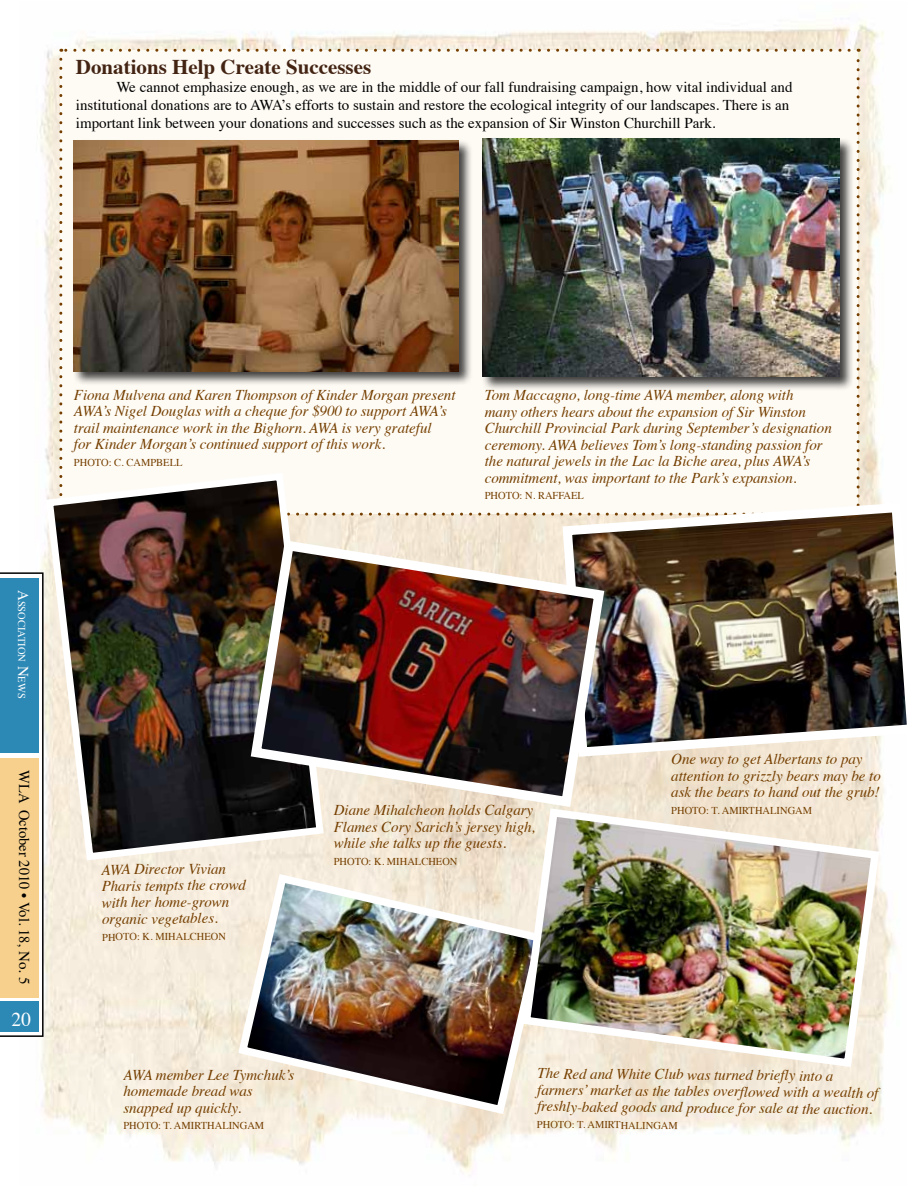
<style>
.page{position:relative;width:918px;height:1188px;background:#fff}
.page>*{position:absolute;margin:0;border:0;box-sizing:border-box;transform-origin:0 0}
.t1{font:700 21px "Times";color:#432413}
.t2{font:19.5px "Times";color:#fff}
.t3{font:italic 15px/16.5px "Times";letter-spacing:-.005em;color:#753f00}
.t4{font:15px/18px "Times";color:#000}
.t5{font:10.5px "Times";color:#753f00}
.t6{font:10.5px "Times";color:#fff}
.s1{font-size:15px}
</style>
<div class="page">
<img style="left:39px;top:22px;width:856px;height:1151px">
<img style="left:234px;top:870px;width:315px;height:249px">
<div style="left:61px;top:50px;width:797px;height:464px;background:#fefbf5"></div>
<svg style="left:59px;top:59px;width:3px;height:410px"></svg>
<svg style="left:327px;top:513px;width:231px;height:3px"></svg>
<svg style="left:857px;top:49px;width:3px;height:449px"></svg>
<svg style="left:61px;top:49px;width:788px;height:3px"></svg>
<div style="left:72px;top:139px;width:401px;height:247px;background:#000;opacity:.75"></div>
<img style="left:74px;top:140px;width:385px;height:231px">
<div style="left:481px;top:137px;width:373px;height:254px;background:#000;opacity:.75"></div>
<img style="left:482px;top:139px;width:357px;height:238px">
<img style="left:42px;top:469px;width:285px;height:395px">
<img style="left:518px;top:804px;width:365px;height:267px">
<img style="left:558px;top:498px;width:349px;height:264px">
<img style="left:245px;top:535px;width:365px;height:277px">
<svg style="left:0;top:572px;width:44px;height:465px"></svg>
<div style="left:0;top:758px;width:38px;height:239px;background:#f6d08c"></div>
<div style="left:0;top:1001px;width:38px;height:31px;background:#2c88b5"></div>
<div style="left:0;top:578px;width:39px;height:175px;background:#2c88b5"></div>
<h1 class="t1" style="left:76px;top:46px;width:297px">Donations Help Create Successes</h1>
<p class="t4" style="left:76px;top:76px;width:718px;text-indent:40px">We cannot emphasize enough, as we are in the middle of our fall fundraising campaign, how vital individual and institutional donations are to AWA’s efforts to sustain and restore the ecological integrity of our landscapes. There is an important link between your donations and successes such as the expansion of Sir Winston Churchill Park.</p>
<p class="t6" style="left:31px;top:590px;width:110px;rotate:90deg"><span class="s1">A</span>ssociation <span class="s1">N</span>ews</p>
<p class="t4" style="left:35px;top:770px;width:215px;rotate:90deg">WLA October 2010 • Vol. 18, No. 5</p>
<h2 class="t2" style="left:12px;top:1001px;width:21px">20</h2>
<p class="t3" style="left:74px;top:385px;width:383px">Fiona Mulvena and Karen Thompson of Kinder Morgan present AWA’s Nigel Douglas with a cheque for $900 to support AWA’s trail maintenance work in the Bighorn. AWA is very grateful<br>for Kinder Morgan’s continued support of this work.</p>
<p class="t5" style="left:74px;top:452px;width:110px">PHOTO: C. CAMPBELL</p>
<p class="t3" style="left:485px;top:386px;width:349px">Tom Maccagno, long-time AWA member, along with<br>many others hears about the expansion of Sir Winston Churchill Provincial Park during September’s designation ceremony. AWA believes Tom’s long-standing passion for the natural jewels in the Lac la Biche area, plus AWA’s commitment, was important to the Park’s expansion.</p>
<p class="t5" style="left:485px;top:486px;width:101px">PHOTO: N. RAFFAEL</p>
<p class="t3" style="left:101px;top:861px;width:146px;rotate:-1deg">AWA Director Vivian<br>Pharis tempts the crowd with her home-grown organic vegetables.</p>
<p class="t5" style="left:102px;top:928px;width:125px;rotate:-1deg">PHOTO: K. MIHALCHEON</p>
<p class="t3" style="left:334px;top:801px;width:203px">Diane Mihalcheon holds Calgary<br>Flames Cory Sarich’s jersey high, while she talks up the guests.</p>
<p class="t5" style="left:334px;top:851px;width:125px">PHOTO: K. MIHALCHEON</p>
<p class="t3" style="left:671px;top:750px;width:211px">One way to get Albertans to pay attention to grizzly bears may be to ask the bears to hand out the grub!</p>
<p class="t5" style="left:671px;top:800px;width:142px">PHOTO: T. AMIRTHALINGAM</p>
<p class="t3" style="left:123px;top:1066px;width:172px">AWA member Lee Tymchuk’s homemade bread was snapped up quickly.</p>
<p class="t5" style="left:123px;top:1116px;width:142px">PHOTO: T. AMIRTHALINGAM</p>
<p class="t3" style="left:538px;top:1063px;width:343px;rotate:1deg">The Red and White Club was turned briefly into a farmers’ market as the tables overflowed with a wealth of freshly-baked goods and produce for sale at the auction.</p>
<p class="t5" style="left:537px;top:1114px;width:142px;rotate:1deg">PHOTO: T. AMIRTHALINGAM</p>
</div>
